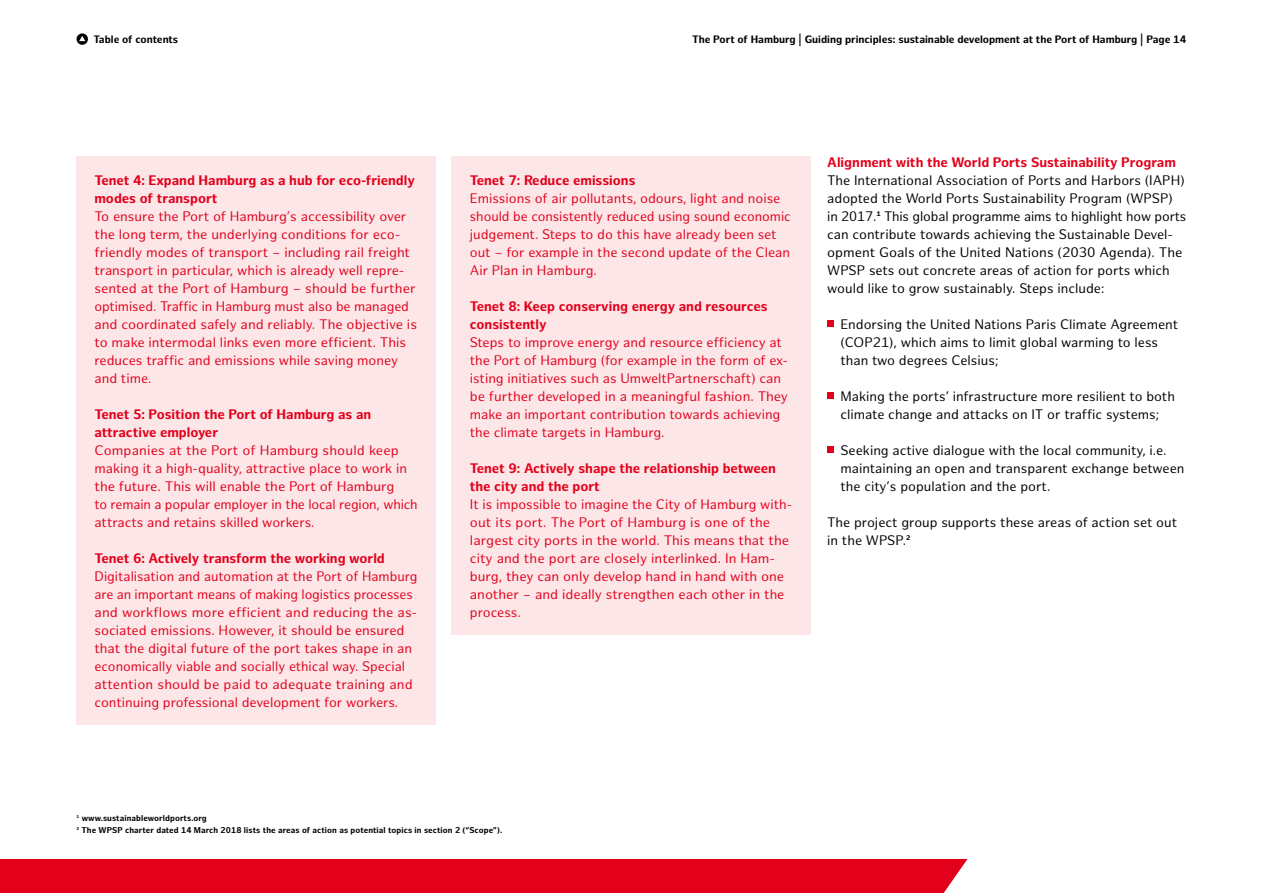
<style>
.page{position:relative;width:1263px;height:893px;background:#fff}
.page>*{position:absolute;margin:0;border:0;box-sizing:border-box;transform-origin:0 0}
.t1{font:13.5px/18px "Hamburg Sans";color:#e2001a}
.t2{font:13.5px/18px "Hamburg Sans";color:#000}
.t3{font:700 13.5px/18px "Hamburg Sans";color:#e2001a}
.t4{font:700 10.5px "Hamburg Sans";color:#000}
.t5{font:700 8.25px/11.2px "Hamburg Sans";letter-spacing:.01em;color:#000}
.s1{font-weight:700}
</style>
<div class="page">
<div style="left:0;top:859px;width:967px;height:34px;background:#e2001a"></div>
<svg style="left:77px;top:33px;width:11px;height:12px"></svg>
<svg style="left:79px;top:36px;width:6px;height:5px"></svg>
<div style="left:827px;top:321px;width:7px;height:6px;background:#e2001a"></div>
<div style="left:827px;top:393px;width:7px;height:6px;background:#e2001a"></div>
<div style="left:827px;top:447px;width:7px;height:6px;background:#e2001a"></div>
<div style="left:77px;top:156px;width:359px;height:569px;background:#fce6e8"></div>
<div style="left:452px;top:156px;width:359px;height:478px;background:#fce6e8"></div>
<p class="t4" style="left:93px;top:33px;width:86px">Table of contents</p>
<p class="t4" style="left:692px;top:33px;width:496px">The Port of Hamburg | Guiding principles: sustainable development at the Port of Hamburg | Page 14</p>
<p class="t3" style="left:94px;top:171px;width:322px">Tenet 4: Expand Hamburg as a hub for eco-friendly modes of transport</p>
<p class="t1" style="left:94px;top:207px;width:324px">To ensure the Port of Hamburg’s accessibility over the long term, the underlying conditions for eco&shy;friendly modes of transport – including rail freight transport in particular, which is already well repre&shy;sented at the Port of Hamburg – should be further optimised. Traffic in Hamburg must also be managed and coordinated safely and reliably. The objective is to make intermodal links even more efficient. This reduces traffic and emissions while saving money and time.</p>
<p class="t3" style="left:94px;top:405px;width:278px">Tenet 5: Position the Port of Hamburg as an attractive employer</p>
<p class="t1" style="left:94px;top:441px;width:325px">Companies at the Port of Hamburg should keep making it a high-quality, attractive place to work in the future. This will enable the Port of Hamburg<br>to remain a popular employer in the local region, which attracts and retains skilled workers.</p>
<p class="t3" style="left:94px;top:549px;width:292px">Tenet 6: Actively transform the working world</p>
<p class="t1" style="left:94px;top:567px;width:325px">Digitalisation and automation at the Port of Hamburg are an important means of making logistics processes and workflows more efficient and reducing the as&shy;sociated emissions. However, it should be ensured that the digital future of the port takes shape in an economically viable and socially ethical way. Special attention should be paid to adequate training and continuing professional development for workers.</p>
<p class="t3" style="left:470px;top:171px;width:167px">Tenet 7: Reduce emissions</p>
<p class="t1" style="left:470px;top:189px;width:322px">Emissions of air pollutants, odours, light and noise should be consistently reduced using sound economic judgement. Steps to do this have already been set out – for example in the second update of the Clean Air Plan in Hamburg.</p>
<p class="t3" style="left:470px;top:297px;width:299px">Tenet 8: Keep conserving energy and resources consistently</p>
<p class="t1" style="left:470px;top:333px;width:320px">Steps to improve energy and resource efficiency at the Port of Hamburg (for example in the form of ex&shy;isting initiatives such as UmweltPartnerschaft) can be further developed in a meaningful fashion. They make an important contribution towards achieving the climate targets in Hamburg.</p>
<p class="t3" style="left:470px;top:459px;width:308px">Tenet 9: Actively shape the relationship between the city and the port</p>
<p class="t1" style="left:470px;top:495px;width:324px">It is impossible to imagine the City of Hamburg with&shy;out its port. The Port of Hamburg is one of the largest city ports in the world. This means that the city and the port are closely interlinked. In Ham&shy;burg, they can only develop hand in hand with one another – and ideally strengthen each other in the process.</p>
<p class="t3" style="left:827px;top:153px;width:350px">Alignment with the World Ports Sustainability Program</p>
<p class="t2" style="left:827px;top:171px;width:361px">The International Association of Ports and Harbors (IAPH) adopted the World Ports Sustainability Program (WPSP) in 2017.<span class="s1">¹</span> This global programme aims to highlight how ports can contribute towards achieving the Sustainable Devel&shy;opment Goals of the United Nations (2030 Agenda). The WPSP sets out concrete areas of action for ports which would like to grow sustainably. Steps include:</p>
<p class="t2" style="left:840px;top:315px;width:339px">Endorsing the United Nations Paris Climate Agreement (COP21), which aims to limit global warming to less than two degrees Celsius;</p>
<p class="t2" style="left:840px;top:387px;width:336px">Making the ports’ infrastructure more resilient to both climate change and attacks on IT or traffic systems;</p>
<p class="t2" style="left:840px;top:441px;width:346px">Seeking active dialogue with the local community, i.e. maintaining an open and transparent exchange between the city’s population and the port.</p>
<p class="t2" style="left:827px;top:513px;width:351px">The project group supports these areas of action set out in the WPSP.<span class="s1">²</span></p>
<p class="t5" style="left:77px;top:813px;width:427px">¹ www.sustainableworldports.org<br>² The WPSP charter dated 14 March 2018 lists the areas of action as potential topics in section 2 (“Scope”).</p>
</div>
